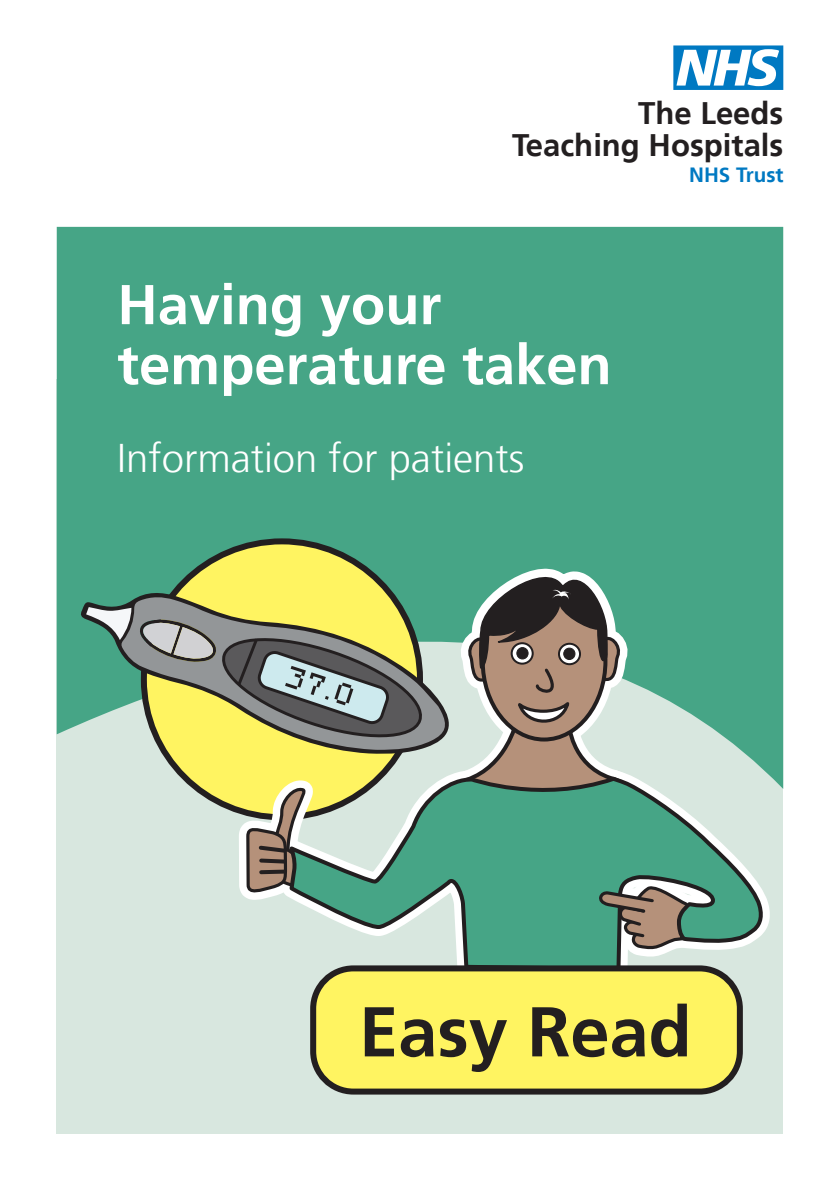
<style>
.page{position:relative;width:840px;height:1191px;background:#fff}
.page>*{position:absolute;margin:0;border:0;box-sizing:border-box;transform-origin:0 0}
.Back_cover_Box_Text{font:700 70.4px "Frutiger LT";color:#231f20}
.t1{font:62.2px "NHS";color:#0079c2}
.Cover_title_A{font:700 56px/60px "Frutiger LT";color:#fff}
.Cover_title_B{font:300 40px "Frutiger LT";color:#fff}
.t2{font:700 31px/31.6px "Frutiger LT";color:#231f20;text-align:right}
.t3{font:700 20.6px "Frutiger LT";color:#0079c2}
</style>
<div class="page">
<div style="left:57px;top:379px;width:725px;height:755px;background:#d8e7df"></div>
<div style="left:57px;top:227px;width:725px;height:529px;background:#46a586"></div>
<svg style="left:144px;top:541px;width:276px;height:276px;background:#c4bb4f"></svg>
<svg style="left:317px;top:756px;width:465px;height:231px"></svg>
<svg style="left:317px;top:773px;width:446px;height:200px"></svg>
<div style="left:313px;top:968px;width:426px;height:123px;background:#fff461;border-radius:40px"></div>
<div style="left:310px;top:965px;width:432px;height:129px;border:6px solid #231f20;border-radius:40px"></div>
<svg style="left:79px;top:589px;width:58px;height:166px"></svg>
<svg style="left:121px;top:596px;width:16px;height:154px"></svg>
<svg style="left:86px;top:607px;width:45px;height:33px"></svg>
<svg style="left:137px;top:560px;width:574px;height:403px"></svg>
<p class="t1" style="left:673px;top:33px;width:111px">n</p>
<p class="t2" style="left:512px;top:98px;width:273px">The Leeds<br>Teaching Hospitals</p>
<p class="Cover_title_A" style="left:117px;top:275px;width:495px">Having your temperature taken</p>
<p class="Cover_title_B" style="left:117px;top:435px;width:408px">Information for patients</p>
<p class="t3" style="left:688px;top:162px;width:96px">NHS Trust</p>
<p class="Back_cover_Box_Text" style="left:359px;top:990px;width:334px">Easy Read</p>
</div>
